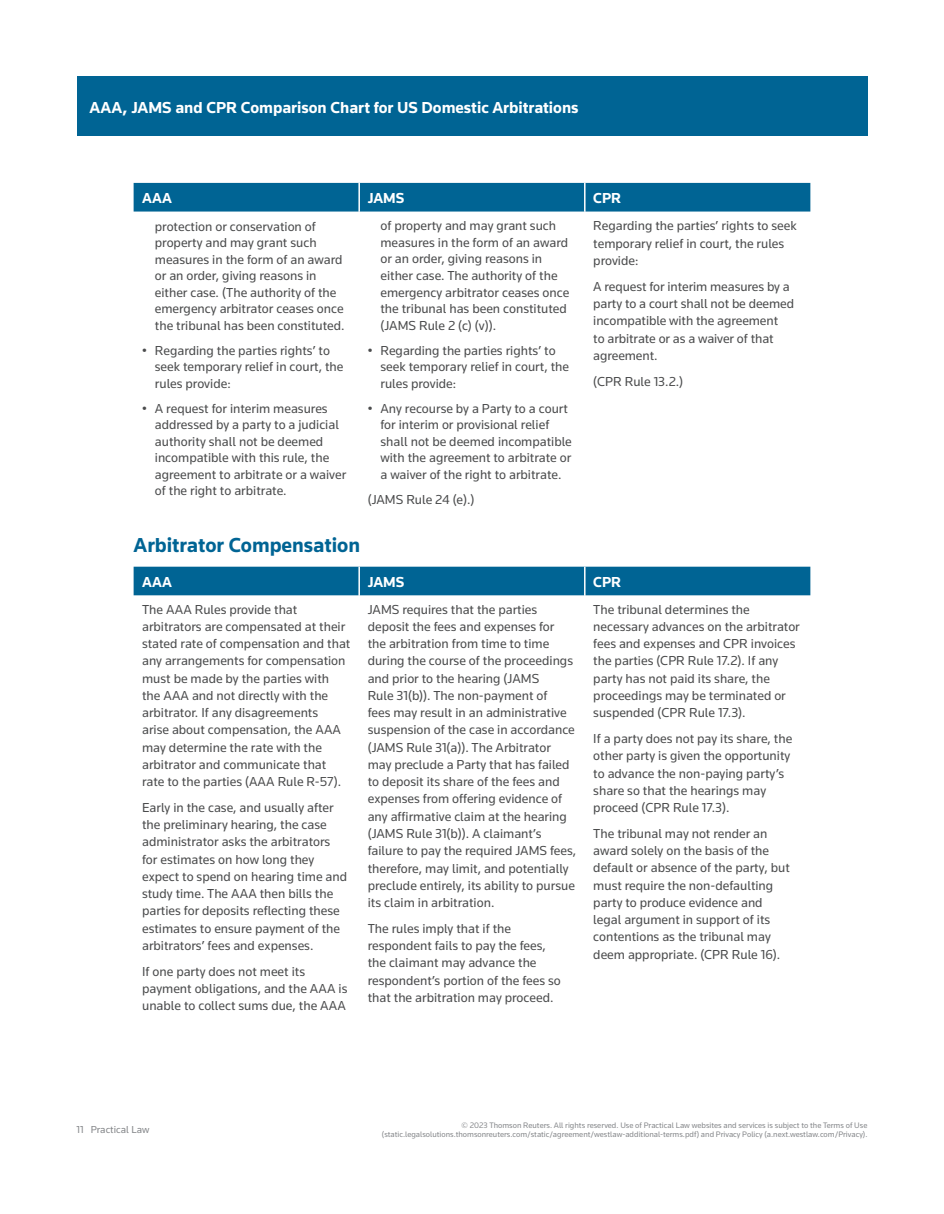
<style>
.page{position:relative;width:944px;height:1214px;background:#fff}
.page>*{position:absolute;margin:0;border:0;box-sizing:border-box;transform-origin:0 0}
.t1{font:700 21px "Knowledge";color:#006494}
.t2{font:700 16.5px "Knowledge";color:#fff}
.t3{font:700 15px "Knowledge";color:#fff}
.t4{font:13.5px/17.2px "Knowledge";color:#4b4c4d}
.t5{font:10.5px "Knowledge";color:#86888b}
.t6{font:8.25px/9.8px "Knowledge";color:#86888b;text-align:right}
</style>
<div class="page">
<div style="left:77px;top:77px;width:790px;height:59px;background:#006494"></div>
<div style="left:134px;top:183px;width:676px;height:28px;background:#006494"></div>
<div style="left:134px;top:566px;width:676px;height:29px;background:#006494"></div>
<p class="t2" style="left:89px;top:97px;width:490px">AAA, JAMS and CPR Comparison Chart for US Domestic Arbitrations</p>
<p class="t3" style="left:142px;top:189px;width:31px">AAA</p>
<p class="t3" style="left:368px;top:189px;width:38px">JAMS</p>
<p class="t3" style="left:593px;top:189px;width:29px">CPR</p>
<p class="t4" style="left:155px;top:217px;width:191px;line-height:16.5px">protection or conservation of property and may grant such measures in the form of an award or an order, giving reasons in either case. (The authority of the emergency arbitrator ceases once the tribunal has been constituted.</p>
<p class="t4" style="left:155px;top:341px;width:190px;line-height:16.5px;text-indent:-13px">• Regarding the parties rights’ to seek temporary relief in court, the rules provide:</p>
<p class="t4" style="left:155px;top:399px;width:193px;line-height:16.5px;text-indent:-13px">• A request for interim measures addressed by a party to a judicial authority shall not be deemed incompatible with this rule, the agreement to arbitrate or a waiver of the right to arbitrate.</p>
<p class="t4" style="left:380px;top:217px;width:190px;line-height:16.5px">of property and may grant such measures in the form of an award or an order, giving reasons in either case. The authority of the emergency arbitrator ceases once the tribunal has been constituted (JAMS Rule 2 (c) (v)).</p>
<p class="t4" style="left:380px;top:341px;width:190px;line-height:16.5px;text-indent:-13px">• Regarding the parties rights’ to seek temporary relief in court, the rules provide:</p>
<p class="t4" style="left:380px;top:399px;width:193px;line-height:16.5px;text-indent:-13px">• Any recourse by a Party to a court for interim or provisional relief shall not be deemed incompatible with the agreement to arbitrate or a waiver of the right to arbitrate.</p>
<p class="t4" style="left:368px;top:491px;width:108px">(JAMS Rule 24 (e).)</p>
<p class="t4" style="left:593px;top:217px;width:205px">Regarding the parties’ rights to seek temporary relief in court, the rules provide:</p>
<p class="t4" style="left:593px;top:277px;width:202px">A request for interim measures by a party to a court shall not be deemed incompatible with the agreement<br>to arbitrate or as a waiver of that agreement.</p>
<p class="t4" style="left:593px;top:372px;width:91px">(CPR Rule 13.2.)</p>
<h1 class="t1" style="left:134px;top:532px;width:228px">Arbitrator Compensation</h1>
<p class="t3" style="left:142px;top:572px;width:31px">AAA</p>
<p class="t3" style="left:368px;top:572px;width:38px">JAMS</p>
<p class="t3" style="left:593px;top:572px;width:29px">CPR</p>
<p class="t4" style="left:142px;top:600px;width:210px">The AAA Rules provide that arbitrators are compensated at their stated rate of compensation and that any arrangements for compensation must be made by the parties with the AAA and not directly with the arbitrator. If any disagreements<br>arise about compensation, the AAA may determine the rate with the arbitrator and communicate that rate to the parties (AAA Rule R-57).</p>
<p class="t4" style="left:142px;top:798px;width:206px">Early in the case, and usually after the preliminary hearing, the case administrator asks the arbitrators for estimates on how long they expect to spend on hearing time and study time. The AAA then bills the parties for deposits reflecting these estimates to ensure payment of the arbitrators’ fees and expenses.</p>
<p class="t4" style="left:142px;top:962px;width:207px">If one party does not meet its payment obligations, and the AAA is unable to collect sums due, the AAA</p>
<p class="t4" style="left:368px;top:600px;width:210px">JAMS requires that the parties deposit the fees and expenses for<br>the arbitration from time to time during the course of the proceedings and prior to the hearing (JAMS<br>Rule 31(b)). The non-payment of<br>fees may result in an administrative suspension of the case in accordance (JAMS Rule 31(a)). The Arbitrator may preclude a Party that has failed to deposit its share of the fees and expenses from offering evidence of any affirmative claim at the hearing (JAMS Rule 31(b)). A claimant’s failure to pay the required JAMS fees, therefore, may limit, and potentially preclude entirely, its ability to pursue its claim in arbitration.</p>
<p class="t4" style="left:368px;top:919px;width:195px">The rules imply that if the respondent fails to pay the fees, the claimant may advance the respondent’s portion of the fees so that the arbitration may proceed.</p>
<p class="t4" style="left:593px;top:600px;width:208px">The tribunal determines the necessary advances on the arbitrator fees and expenses and CPR invoices the parties (CPR Rule 17.2). If any party has not paid its share, the proceedings may be terminated or suspended (CPR Rule 17.3).</p>
<p class="t4" style="left:593px;top:729px;width:200px">If a party does not pay its share, the other party is given the opportunity to advance the non-paying party’s share so that the hearings may proceed (CPR Rule 17.3).</p>
<p class="t4" style="left:593px;top:824px;width:198px">The tribunal may not render an award solely on the basis of the default or absence of the party, but must require the non-defaulting party to produce evidence and legal argument in support of its contentions as the tribunal may deem appropriate. (CPR Rule 16).</p>
<p class="t5" style="left:77px;top:1123px;width:74px">11 Practical Law</p>
<p class="t6" style="left:382px;top:1119px;width:487px">© 2023 Thomson Reuters. All rights reserved. Use of Practical Law websites and services is subject to the Terms of Use (static.legalsolutions.thomsonreuters.com/static/agreement/westlaw-additional-terms.pdf) and Privacy Policy (a.next.westlaw.com/Privacy).</p>
</div>
